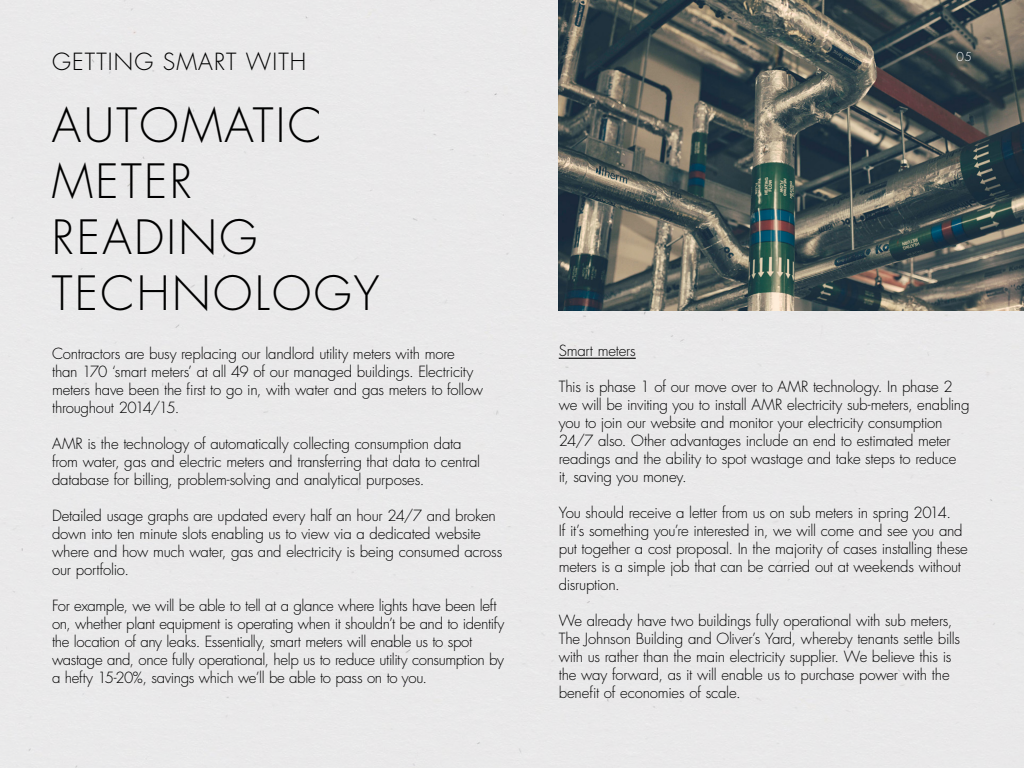
<style>
.page{position:relative;width:1024px;height:768px;background:#e9e9ea}
.page>*{position:absolute;margin:0;border:0;box-sizing:border-box;transform-origin:0 0}
.t1{font:300 46px/56px "Futura";letter-spacing:.05em;color:#000}
.t2{font:300 23px "Futura";letter-spacing:.05em;color:#000}
.t3{font:300 15px/18px "Futura";letter-spacing:-.015em;color:#000}
.t4{font:300 12px "Futura";color:#fff}
</style>
<div class="page">
<img style="left:559px;top:0;width:465px;height:310px">
<hr style="left:559px;top:358px;width:77px;height:1px;background:#000">
<h2 class="t2" style="left:52px;top:47px;width:256px">GETTING SMART WITH</h2>
<h1 class="t1" style="left:52px;top:98px;width:329px">AUTOMATIC<br>METER<br>READING<br>TECHNOLOGY</h1>
<p class="t3" style="left:52px;top:345px;width:433px">Contractors are busy replacing our landlord utility meters with more than 170 ‘smart meters’ at all 49 of our managed buildings. Electricity meters have been the first to go in, with water and gas meters to follow throughout 2014/15.</p>
<p class="t3" style="left:52px;top:435px;width:430px">AMR is the technology of automatically collecting consumption data from water, gas and electric meters and transferring that data to central database for billing, problem-solving and analytical purposes.</p>
<p class="t3" style="left:52px;top:507px;width:452px">Detailed usage graphs are updated every half an hour 24/7 and broken down into ten minute slots enabling us to view via a dedicated website where and how much water, gas and electricity is being consumed across our portfolio.</p>
<p class="t3" style="left:52px;top:597px;width:454px">For example, we will be able to tell at a glance where lights have been left on, whether plant equipment is operating when it shouldn’t be and to identify the location of any leaks. Essentially, smart meters will enable us to spot wastage and, once fully operational, help us to reduce utility consumption by a hefty 15-20%, savings which we’ll be able to pass on to you.</p>
<p class="t4" style="left:957px;top:49px;width:17px">05</p>
<p class="t3" style="left:559px;top:342px;width:79px">Smart meters</p>
<p class="t3" style="left:559px;top:378px;width:412px">This is phase 1 of our move over to AMR technology. In phase 2 we will be inviting you to install AMR electricity sub-meters, enabling you to join our website and monitor your electricity consumption 24/7 also. Other advantages include an end to estimated meter readings and the ability to spot wastage and take steps to reduce it, saving you money.</p>
<p class="t3" style="left:559px;top:504px;width:411px">You should receive a letter from us on sub meters in spring 2014.<br>If it’s something you’re interested in, we will come and see you and put together a cost proposal. In the majority of cases installing these meters is a simple job that can be carried out at weekends without disruption.</p>
<p class="t3" style="left:559px;top:612px;width:403px">We already have two buildings fully operational with sub meters, The Johnson Building and Oliver’s Yard, whereby tenants settle bills with us rather than the main electricity supplier. We believe this is the way forward, as it will enable us to purchase power with the benefit of economies of scale.</p>
</div>
